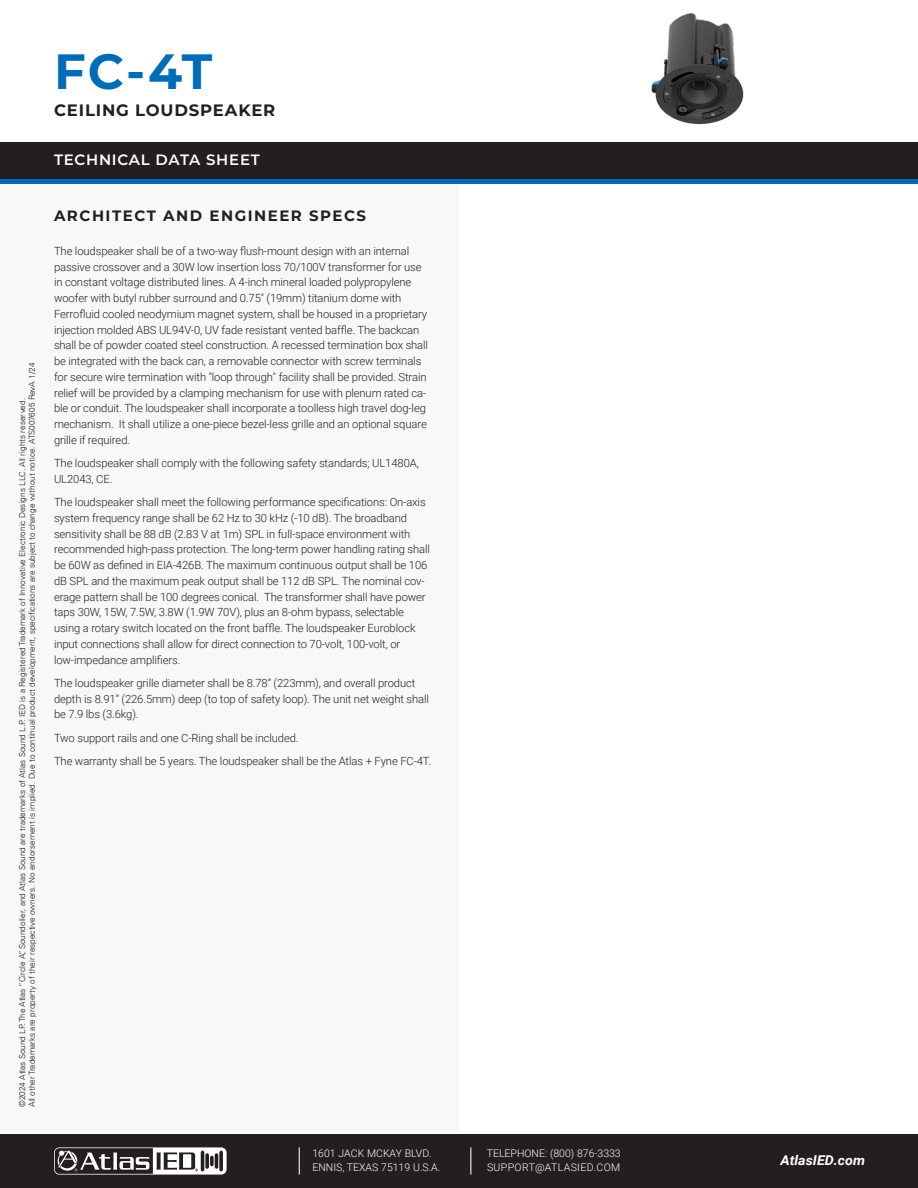
<style>
.page{position:relative;width:918px;height:1188px;background:#fff}
.page>*{position:absolute;margin:0;border:0;box-sizing:border-box;transform-origin:0 0}
.t1{font:700 49.5px "Montserrat";color:#006cb7}
.t2{font:700 16.5px "Montserrat";letter-spacing:.05em;color:#231f20}
.t3{font:700 15px "Montserrat";letter-spacing:.1em;color:#231f20}
.t4{font:600 15px "Montserrat";letter-spacing:.05em;color:#fff}
.t5{font:italic 700 13.5px "Roboto";color:#fff;scale:1.05 1}
.t6{font:300 11.25px/15.8px "Roboto";letter-spacing:-.01em;color:#231f20}
.t7{font:300 10.5px/13.5px "Roboto";color:#fff}
.t8{font:300 8.25px/9.9px "Univers LT";color:#231f20}
</style>
<div class="page">
<div style="left:0;top:184px;width:459px;height:957px;background:#f8f8f7"></div>
<div style="left:0;top:1134px;width:918px;height:54px;background:#231f20"></div>
<svg style="left:54px;top:1147px;width:173px;height:28px"></svg>
<svg style="left:299px;top:1147px;width:1px;height:28px"></svg>
<svg style="left:470px;top:1147px;width:1px;height:28px"></svg>
<div style="left:0;top:142px;width:918px;height:5px;background:#231f20"></div>
<div style="left:0;top:178px;width:918px;height:6px;background:#006cb7"></div>
<div style="left:0;top:143px;width:918px;height:36px;background:#231f20"></div>
<img style="left:651px;top:12px;width:93px;height:113px">
<p class="t1" style="left:54px;top:35px;width:160px">FC-4T</p>
<p class="t2" style="left:54px;top:98px;width:223px">CEILING LOUDSPEAKER</p>
<h3 class="t4" style="left:54px;top:149px;width:207px">TECHNICAL DATA SHEET</h3>
<p class="t8" style="left:17px;top:1107px;width:746px;rotate:-90deg">©2024 Atlas Sound LP. The Atlas “Circle A”, Soundolier, and Atlas Sound are trademarks of Atlas Sound L.P. IED is a Registered Trademark of Innovative Electronic Designs LLC. All rights reserved.<br>All other Trademarks are property of their respective owners. No endorsement is implied. Due to continual product development, specifications are subject to change without notice. ATS007605 RevA 1/24</p>
<p class="t3" style="left:54px;top:204px;width:314px">ARCHITECT AND ENGINEER SPECS</p>
<p class="t6" style="left:54px;top:242px;width:376px">The loudspeaker shall be of a two-way flush-mount design with an internal passive crossover and a 30W low insertion loss 70/100V transformer for use in constant voltage distributed lines. A 4-inch mineral loaded polypropylene woofer with butyl rubber surround and 0.75" (19mm) titanium dome with Ferrofluid cooled neodymium magnet system, shall be housed in a proprietary injection molded ABS UL94V-0, UV fade resistant vented baffle. The backcan shall be of powder coated steel construction. A recessed termination box shall be integrated with the back can, a removable connector with screw terminals for secure wire termination with "loop through" facility shall be provided. Strain relief will be provided by a clamping mechanism for use with plenum rated ca&shy;ble or conduit. The loudspeaker shall incorporate a toolless high travel dog-leg mechanism. It shall utilize a one-piece bezel-less grille and an optional square grille if required.</p>
<p class="t6" style="left:54px;top:455px;width:366px">The loudspeaker shall comply with the following safety standards; UL1480A,<br>UL2043, CE.</p>
<p class="t6" style="left:54px;top:494px;width:378px">The loudspeaker shall meet the following performance specifications: On-axis system frequency range shall be 62 Hz to 30 kHz (-10 dB). The broadband sensitivity shall be 88 dB (2.83 V at 1m) SPL in full-space environment with recommended high-pass protection. The long-term power handling rating shall be 60W as defined in EIA-426B. The maximum continuous output shall be 106 dB SPL and the maximum peak output shall be 112 dB SPL. The nominal cov&shy;erage pattern shall be 100 degrees conical. The transformer shall have power taps 30W, 15W, 7.5W, 3.8W (1.9W 70V), plus an 8-ohm bypass, selectable using a rotary switch located on the front baffle. The loudspeaker Euroblock input connections shall allow for direct connection to 70-volt, 100-volt, or low-impedance amplifiers.</p>
<p class="t6" style="left:54px;top:674px;width:377px">The loudspeaker grille diameter shall be 8.78” (223mm), and overall product depth is 8.91” (226.5mm) deep (to top of safety loop). The unit net weight shall be 7.9 lbs (3.6kg).</p>
<p class="t6" style="left:54px;top:729px;width:246px">Two support rails and one C-Ring shall be included.</p>
<p class="t6" style="left:54px;top:752px;width:379px">The warranty shall be 5 years. The loudspeaker shall be the Atlas + Fyne FC-4T.</p>
<p class="t7" style="left:312px;top:1147px;width:129px">1601 JACK MCKAY BLVD.<br>ENNIS, TEXAS 75119 U.S.A.</p>
<p class="t7" style="left:487px;top:1147px;width:135px">TELEPHONE: (800) 876-3333<br>SUPPORT@ATLASIED.COM</p>
<p class="t5" style="left:781px;top:1151px;width:82px">AtlasIED.com</p>
</div>
